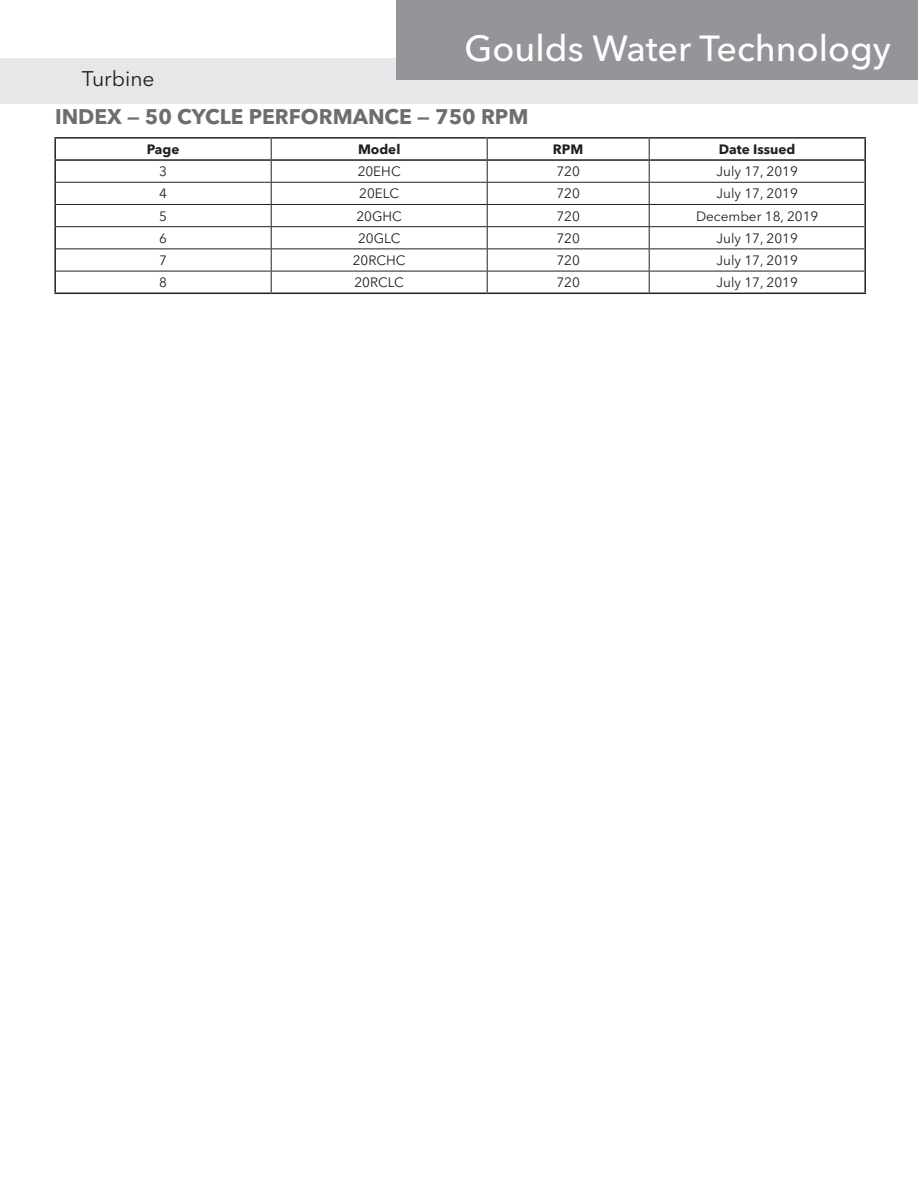
<style>
.page{position:relative;width:918px;height:1188px;background:#fff}
.page>*{position:absolute;margin:0;border:0;box-sizing:border-box;transform-origin:0 0}
.t1{font:500 36px "Avenir Next LT Pro";color:#fff}
.t2{font:700 21px "Avenir Next LT Pro";color:#6c6d70}
.t3{font:21px "Avenir Next LT Pro";color:#231f20}
.t4{font:13.5px "Avenir Next LT Pro";color:#231f20}
.t5{font:700 13.5px "Avenir Next LT Pro";color:#231f20}
</style>
<div class="page">
<div style="left:0;top:58px;width:918px;height:46px;background:#e6e7e9"></div>
<div style="left:396px;top:0;width:522px;height:80px;background:#939598"></div>
<hr style="left:54px;top:137px;width:217px;height:2px;background:#231f20">
<hr style="left:54px;top:139px;width:2px;height:20px;background:#231f20">
<hr style="left:271px;top:137px;width:216px;height:2px;background:#231f20">
<hr style="left:487px;top:137px;width:162px;height:2px;background:#231f20">
<hr style="left:649px;top:137px;width:217px;height:2px;background:#231f20">
<hr style="left:864px;top:139px;width:2px;height:20px;background:#231f20">
<hr style="left:54px;top:159px;width:217px;height:2px;background:#231f20">
<hr style="left:54px;top:161px;width:2px;height:21px;background:#231f20">
<hr style="left:271px;top:159px;width:216px;height:2px;background:#231f20">
<hr style="left:487px;top:159px;width:162px;height:2px;background:#231f20">
<hr style="left:649px;top:159px;width:217px;height:2px;background:#231f20">
<hr style="left:864px;top:161px;width:2px;height:21px;background:#231f20">
<hr style="left:54px;top:182px;width:2px;height:22px;background:#231f20">
<hr style="left:864px;top:182px;width:2px;height:22px;background:#231f20">
<hr style="left:54px;top:204px;width:2px;height:23px;background:#231f20">
<hr style="left:864px;top:204px;width:2px;height:23px;background:#231f20">
<hr style="left:54px;top:227px;width:2px;height:22px;background:#231f20">
<hr style="left:864px;top:227px;width:2px;height:22px;background:#231f20">
<hr style="left:54px;top:249px;width:2px;height:22px;background:#231f20">
<hr style="left:864px;top:249px;width:2px;height:22px;background:#231f20">
<hr style="left:54px;top:271px;width:2px;height:22px;background:#231f20">
<hr style="left:864px;top:271px;width:2px;height:22px;background:#231f20">
<hr style="left:54px;top:293px;width:217px;height:1px;background:#231f20">
<hr style="left:271px;top:293px;width:216px;height:1px;background:#231f20">
<hr style="left:487px;top:293px;width:162px;height:1px;background:#231f20">
<hr style="left:649px;top:293px;width:217px;height:1px;background:#231f20">
<hr style="left:56px;top:182px;width:215px;height:1px;background:#231f20">
<hr style="left:271px;top:182px;width:216px;height:1px;background:#231f20">
<hr style="left:487px;top:182px;width:162px;height:1px;background:#231f20">
<hr style="left:649px;top:182px;width:215px;height:1px;background:#231f20">
<hr style="left:56px;top:204px;width:215px;height:1px;background:#231f20">
<hr style="left:271px;top:204px;width:216px;height:1px;background:#231f20">
<hr style="left:487px;top:204px;width:162px;height:1px;background:#231f20">
<hr style="left:649px;top:204px;width:215px;height:1px;background:#231f20">
<hr style="left:56px;top:226px;width:215px;height:1px;background:#231f20">
<hr style="left:271px;top:226px;width:216px;height:1px;background:#231f20">
<hr style="left:487px;top:226px;width:162px;height:1px;background:#231f20">
<hr style="left:649px;top:226px;width:215px;height:1px;background:#231f20">
<hr style="left:56px;top:249px;width:215px;height:1px;background:#231f20">
<hr style="left:271px;top:249px;width:216px;height:1px;background:#231f20">
<hr style="left:487px;top:249px;width:162px;height:1px;background:#231f20">
<hr style="left:649px;top:249px;width:215px;height:1px;background:#231f20">
<hr style="left:56px;top:271px;width:215px;height:1px;background:#231f20">
<hr style="left:271px;top:271px;width:216px;height:1px;background:#231f20">
<svg style="left:271px;top:139px;width:1px;height:154px"></svg>
<hr style="left:487px;top:271px;width:162px;height:1px;background:#231f20">
<svg style="left:487px;top:139px;width:1px;height:154px"></svg>
<hr style="left:649px;top:271px;width:215px;height:1px;background:#231f20">
<svg style="left:649px;top:139px;width:1px;height:154px"></svg>
<h1 class="t1" style="left:465px;top:27px;width:428px">Goulds Water Technology</h1>
<p class="t2" style="left:55px;top:103px;width:475px">INDEX — 50 CYCLE PERFORMANCE — 750 RPM</p>
<p class="t5" style="left:147px;top:141px;width:34px">Page</p>
<p class="t5" style="left:358px;top:141px;width:44px">Model</p>
<p class="t5" style="left:553px;top:141px;width:32px">RPM</p>
<p class="t5" style="left:719px;top:141px;width:78px">Date Issued</p>
<p class="t4" style="left:159px;top:164px;width:9px">3</p>
<p class="t4" style="left:358px;top:164px;width:45px">20EHC</p>
<p class="t4" style="left:556px;top:164px;width:25px">720</p>
<p class="t4" style="left:717px;top:164px;width:83px">July 17, 2019</p>
<p class="t4" style="left:159px;top:186px;width:9px">4</p>
<p class="t4" style="left:359px;top:186px;width:41px">20ELC</p>
<p class="t4" style="left:556px;top:186px;width:25px">720</p>
<p class="t4" style="left:717px;top:186px;width:83px">July 17, 2019</p>
<p class="t4" style="left:159px;top:208px;width:9px">5</p>
<p class="t4" style="left:356px;top:208px;width:47px">20GHC</p>
<p class="t4" style="left:556px;top:208px;width:25px">720</p>
<p class="t4" style="left:696px;top:208px;width:124px">December 18, 2019</p>
<p class="t4" style="left:159px;top:230px;width:9px">6</p>
<p class="t4" style="left:358px;top:230px;width:44px">20GLC</p>
<p class="t4" style="left:556px;top:230px;width:25px">720</p>
<p class="t4" style="left:717px;top:230px;width:83px">July 17, 2019</p>
<p class="t4" style="left:159px;top:252px;width:9px">7</p>
<p class="t4" style="left:353px;top:252px;width:54px">20RCHC</p>
<p class="t4" style="left:556px;top:252px;width:25px">720</p>
<p class="t4" style="left:717px;top:252px;width:83px">July 17, 2019</p>
<p class="t4" style="left:159px;top:275px;width:9px">8</p>
<p class="t4" style="left:354px;top:275px;width:51px">20RCLC</p>
<p class="t4" style="left:556px;top:275px;width:25px">720</p>
<p class="t4" style="left:717px;top:275px;width:83px">July 17, 2019</p>
<h2 class="t3" style="left:82px;top:66px;width:74px">Turbine</h2>
</div>
